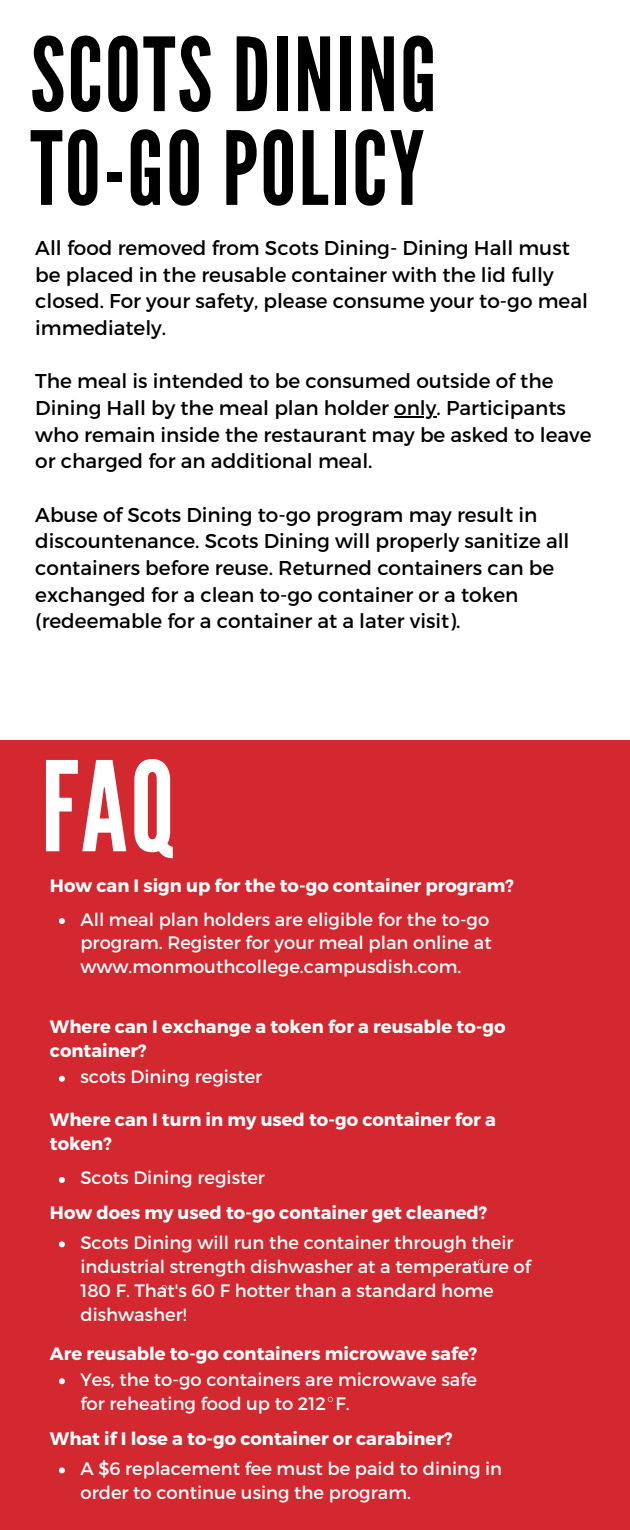
<style>
.page{position:relative;width:630px;height:1530px;background:#fff}
.page>*{position:absolute;margin:0;border:0;box-sizing:border-box;transform-origin:0 0}
.t1{font:124.25px "League Gothic";color:#fff}
.t2{font:101.75px/93.8px "League Gothic";letter-spacing:.02em;color:#000}
.t3{font:20px/26.8px "Montserrat";color:#000}
.t4{font:18px/24px "Montserrat";color:#fff}
.t5{font:700 18px/24px "Montserrat";color:#fff}
</style>
<div class="page">
<hr style="left:394px;top:417px;width:43px;height:1px;background:#000">
<div style="left:0;top:740px;width:630px;height:790px;background:#d3282f"></div>
<svg style="left:59px;top:1241px;width:6px;height:6px"></svg>
<svg style="left:59px;top:1378px;width:6px;height:6px"></svg>
<svg style="left:59px;top:1467px;width:6px;height:6px"></svg>
<svg style="left:59px;top:918px;width:6px;height:6px"></svg>
<svg style="left:59px;top:1076px;width:6px;height:6px"></svg>
<svg style="left:478px;top:1259px;width:5px;height:5px"></svg>
<svg style="left:162px;top:1285px;width:5px;height:5px"></svg>
<svg style="left:328px;top:1397px;width:5px;height:5px"></svg>
<svg style="left:59px;top:1177px;width:6px;height:6px"></svg>
<h2 class="t2" style="left:30px;top:30px;width:408px">SCOTS DINING<br>TO-GO POLICY</h2>
<h3 class="t3" style="left:35px;top:233px;width:554px">All food removed from Scots Dining- Dining Hall must be placed in the reusable container with the lid fully closed. For your safety, please consume your to-go meal immediately.</h3>
<h3 class="t3" style="left:35px;top:367px;width:532px">The meal is intended to be consumed outside of the<br>Dining Hall by the meal plan holder only. Participants</h3>
<h3 class="t3" style="left:35px;top:420px;width:558px">who remain inside the restaurant may be asked to leave or charged for an additional meal.</h3>
<h3 class="t3" style="left:35px;top:500px;width:536px">Abuse of Scots Dining to-go program may result in discountenance. Scots Dining will properly sanitize all</h3>
<h1 class="t3" style="left:35px;top:553px;width:520px">containers before reuse. Returned containers can be exchanged for a clean to-go container or a token (redeemable for a container at a later visit).</h1>
<h4 class="t1" style="left:41px;top:735px;width:135px">FAQ</h4>
<h4 class="t5" style="left:50px;top:873px;width:466px">How can I sign up for the to-go container program?</h4>
<h4 class="t4" style="left:80px;top:906px;width:413px">All meal plan holders are eligible for the to-go program. Register for your meal plan online at www.monmouthcollege.campusdish.com.</h4>
<p class="t5" style="left:50px;top:1013px;width:457px">Where can I exchange a token for a reusable to-go container?</p>
<p class="t4" style="left:80px;top:1064px;width:183px">scots Dining register</p>
<p class="t5" style="left:50px;top:1107px;width:447px">Where can I turn in my used to-go container for a token?</p>
<p class="t4" style="left:80px;top:1165px;width:186px">Scots Dining register</p>
<p class="t5" style="left:50px;top:1200px;width:439px">How does my used to-go container get cleaned?</p>
<p class="t4" style="left:80px;top:1230px;width:452px">Scots Dining will run the container through their industrial strength dishwasher at a temperature of 180 F. That's 60 F hotter than a standard home dishwasher!</p>
<h4 class="t5" style="left:50px;top:1341px;width:429px">Are reusable to-go containers microwave safe?</h4>
<h4 class="t4" style="left:80px;top:1366px;width:398px">Yes, the to-go containers are microwave safe for reheating food up to 212 F.</h4>
<p class="t5" style="left:50px;top:1426px;width:404px">What if I lose a to-go container or carabiner?</p>
<p class="t4" style="left:80px;top:1456px;width:423px">A $6 replacement fee must be paid to dining in order to continue using the program.</p>
</div>
